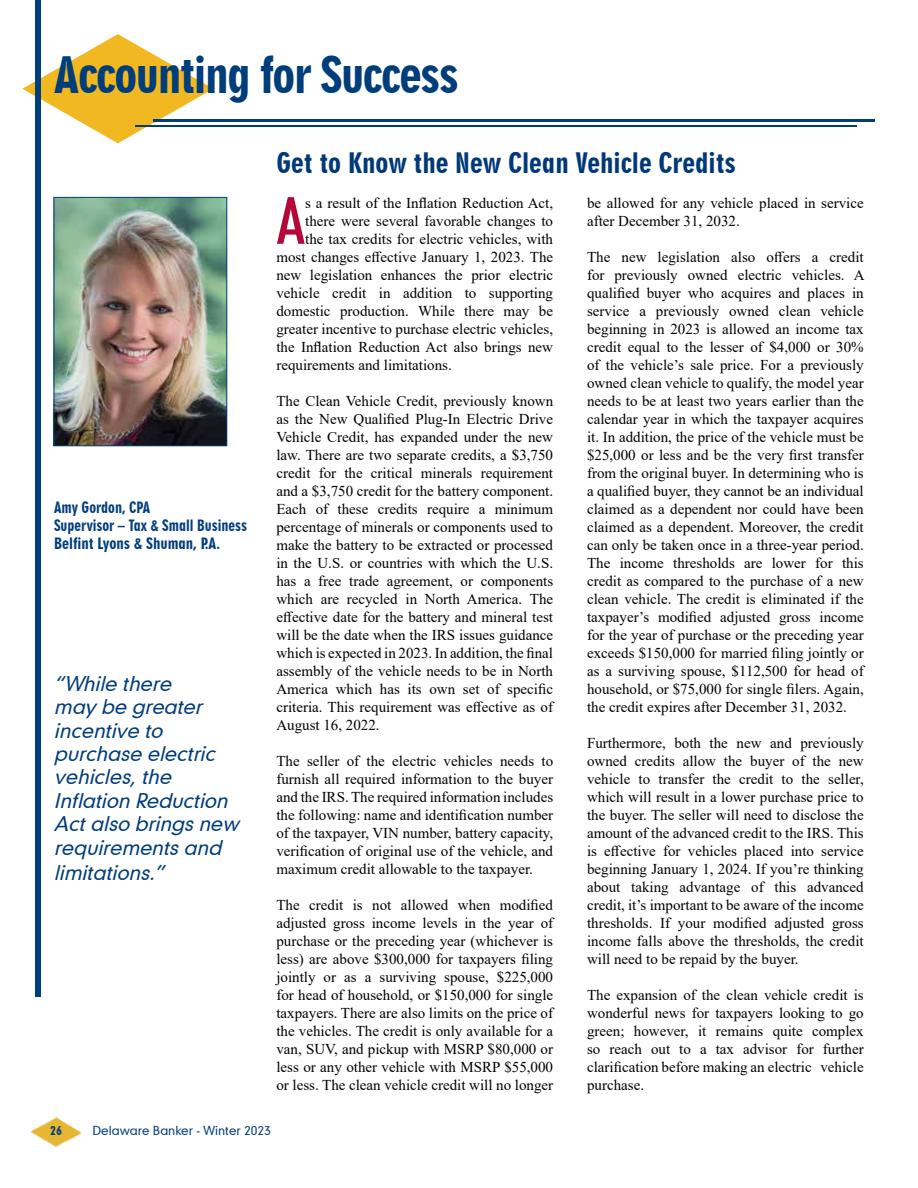
<style>
.page{position:relative;width:918px;height:1188px;background:#fff}
.page>*{position:absolute;margin:0;border:0;box-sizing:border-box;transform-origin:0 0}
.t1{font:500 condensed 65.55px "Futura BT";color:#b30838}
.t2{font:48px "Geometric 706 BT Black Condensed B";letter-spacing:-.03em;color:#003d7b}
.t3{font:27px "Geometric 706 BT Black Condensed B";color:#003878}
.t4{font:italic 19.5px/23.4px "Geometric 706 BT Medium B";color:#003d7b}
.t5{font:15px/18px "Times New Roman";color:#000;text-align:justify}
.t6{font:15px/18px "Geometric 706 BT Black Condensed B";color:#003d7b;scale:.95 1}
.t7{font:12px "Geometric 706 BT Medium B";color:#003d7b}
.t8{font:12px "Geometric 706 BT Black Condensed B";color:#003d7b}
</style>
<div class="page">
<svg style="left:22px;top:34px;width:191px;height:109px"></svg>
<hr style="left:153px;top:119px;width:722px;height:2px;background:#003d7b">
<hr style="left:136px;top:125px;width:721px;height:2px;background:#003d7b">
<div style="left:36px;top:0;width:5px;height:997px;background:#003d7b"></div>
<img style="left:31px;top:1118px;width:50px;height:28px">
<img style="left:56px;top:199px;width:169px;height:245px">
<div style="left:54px;top:197px;width:173px;height:249px;border:1px solid #003d7b"></div>
<h2 class="t2" style="left:54px;top:46px;width:406px">Accounting for Success</h2>
<p class="t6" style="left:54px;top:498px;width:205px">Amy Gordon, CPA<br>Supervisor – Tax &amp; Small Business<br>Belfint Lyons &amp; Shuman, P.A.</p>
<h3 class="t4" style="left:54px;top:671px;width:192px">“While there<br>may be greater incentive to purchase electric vehicles,the<br>Inflation Reduction<br>Actalso bringsnew requirementsand</h3>
<h3 class="t4" style="left:54px;top:860px;width:117px">limitations.”</h3>
<h3 class="t3" style="left:276px;top:147px;width:461px">Get to Know the New Clean Vehicle Credits</h3>
<h1 class="t1" style="left:276px;top:181px;width:30px">A</h1>
<p class="t5" style="left:305px;top:193px;width:249px">s a result of the Inflation Reduction Act,</p>
<p class="t5" style="left:305px;top:211px;width:249px">there were several favorable changes to</p>
<p class="t5" style="left:305px;top:229px;width:249px">the tax credits for electric vehicles, with</p>
<p class="t5" style="left:276px;top:247px;width:278px">most changes effective January 1, 2023. The</p>
<p class="t5" style="left:276px;top:265px;width:278px">new legislation enhances the prior electric</p>
<p class="t5" style="left:276px;top:283px;width:278px">vehicle credit in addition to supporting</p>
<p class="t5" style="left:276px;top:301px;width:278px">domestic production. While there may be</p>
<p class="t5" style="left:276px;top:319px;width:278px">greater incentive to purchase electric vehicles,</p>
<p class="t5" style="left:276px;top:337px;width:278px">the Inflation Reduction Act also brings new</p>
<p class="t5" style="left:276px;top:355px;width:177px">requirements and limitations.</p>
<p class="t5" style="left:276px;top:391px;width:278px">The Clean Vehicle Credit, previously known as the New Qualified Plug-In Electric Drive Vehicle Credit, has expanded under the new law. There are two separate credits, a $3,750 credit for the critical minerals requirement and a $3,750 credit for the battery component.<br>Each of these credits require a minimum percentage of minerals or components used to make the battery to be extracted or processed in the U.S. or countries with which the U.S. has a free trade agreement, or components which are recycled in North America. The effective date for the battery and mineral test will be the date when the IRS issues guidance which is expected in 2023. In addition, the final assembly of the vehicle needs to be in North America which has its own set of specific criteria. This requirement was effective as of August 16, 2022.</p>
<p class="t5" style="left:276px;top:751px;width:278px">The seller of the electric vehicles needs to furnish all required information to the buyer and the IRS. The required information includes the following: name and identification number of the taxpayer, VIN number, battery capacity, verification of original use of the vehicle, and maximum credit allowable to the taxpayer.</p>
<p class="t5" style="left:276px;top:895px;width:278px">The credit is not allowed when modified adjusted gross income levels in the year of purchase or the preceding year (whichever is less) are above $300,000 for taxpayers filing jointly or as a surviving spouse, $225,000 for head of household, or $150,000 for single taxpayers. There are also limits on the price of the vehicles. The credit is only available for a van, SUV, and pickup with MSRP $80,000 or less or any other vehicle with MSRP $55,000 or less. The clean vehicle credit will no longer</p>
<p class="t5" style="left:587px;top:193px;width:278px">be allowed for any vehicle placed in service after December 31, 2032.</p>
<p class="t5" style="left:587px;top:247px;width:279px">The new legislation also offers a credit for previously owned electric vehicles. A qualified buyer who acquires and places in service a previously owned clean vehicle beginning in 2023 is allowed an income tax credit equal to the lesser of $4,000 or 30% of the vehicle’s sale price. For a previously owned clean vehicle to qualify, the model year needs to be at least two years earlier than the calendar year in which the taxpayer acquires it. In addition, the price of the vehicle must be $25,000 or less and be the very first transfer from the original buyer. In determining who is a qualified buyer, they cannot be an individual claimed as a dependent nor could have been claimed as a dependent. Moreover, the credit can only be taken once in a three-year period.<br>The income thresholds are lower for this credit as compared to the purchase of a new clean vehicle. The credit is eliminated if the taxpayer’s modified adjusted gross income for the year of purchase or the preceding year exceeds $150,000 for married filing jointly or as a surviving spouse, $112,500 for head of household, or $75,000 for single filers. Again, the credit expires after December 31, 2032.</p>
<p class="t5" style="left:587px;top:733px;width:278px">Furthermore, both the new and previously owned credits allow the buyer of the new vehicle to transfer the credit to the seller, which will result in a lower purchase price to the buyer. The seller will need to disclose the amount of the advanced credit to the IRS. This is effective for vehicles placed into service beginning January 1, 2024. If you’re thinking about taking advantage of this advanced credit, it’s important to be aware of the income thresholds. If your modified adjusted gross income falls above the thresholds, the credit will need to be repaid by the buyer.</p>
<p class="t5" style="left:587px;top:985px;width:278px">The expansion of the clean vehicle credit is wonderful news for taxpayers looking to go green; however, it remains quite complex so reach out to a tax advisor for further clarification before making an electric vehicle purchase.</p>
<p class="t8" style="left:50px;top:1123px;width:13px">26</p>
<p class="t7" style="left:92px;top:1122px;width:180px">Delaware Banker - Winter 2023</p>
</div>
